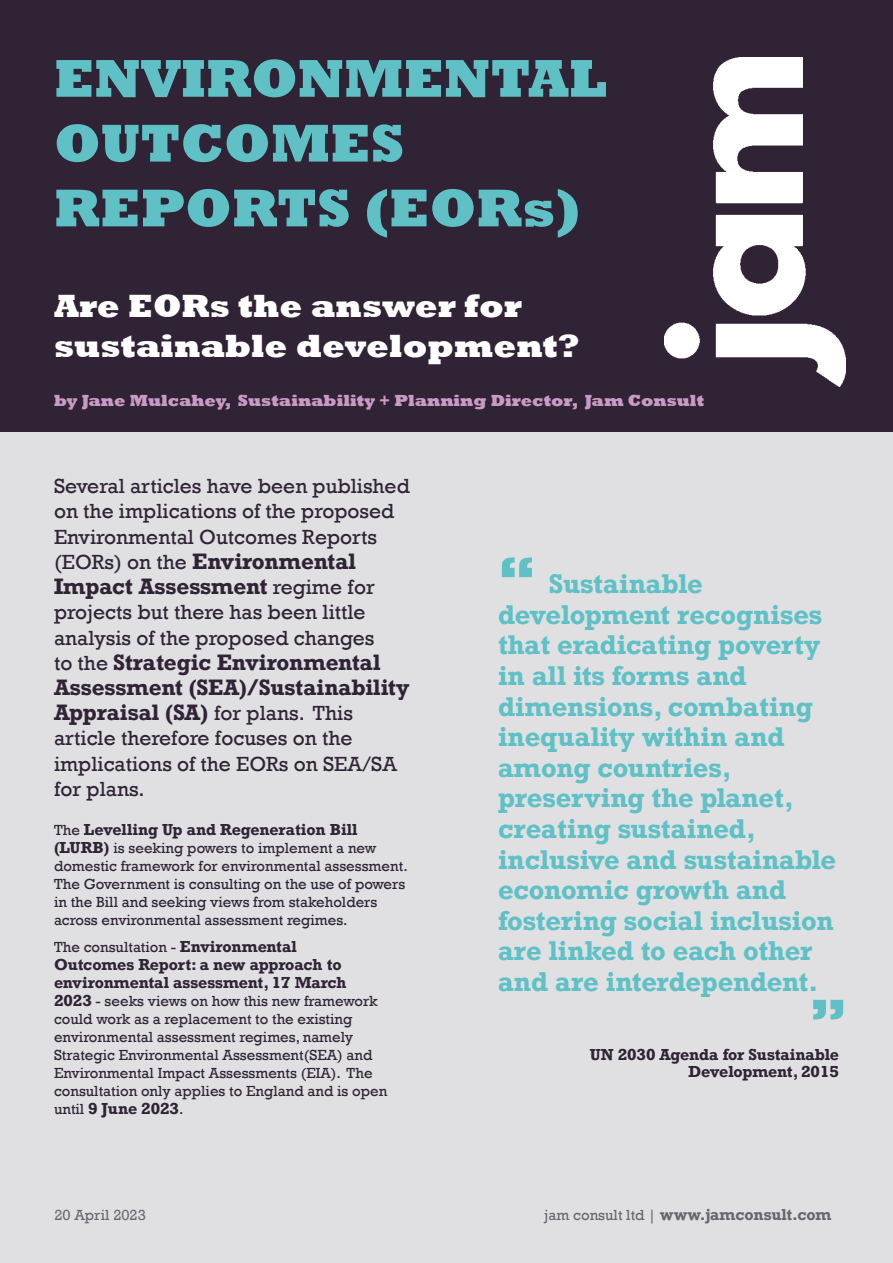
<style>
.page{position:relative;width:893px;height:1263px;background:#e0e0e2}
.page>*{position:absolute;margin:0;border:0;box-sizing:border-box;transform-origin:0 0}
.t1{font:800 54px "Rockwell";color:#5fc1c5}
.t2{font:800 52.5px "Rockwell";color:#5fc1c5}
.t3{font:800 33px/39.6px "Rockwell";color:#fff}
.t4{font:700 25.5px/30.6px "Rockwell";color:#5fc1c5}
.t5{font:21px/25.2px "Rockwell";color:#302335}
.t6{font:800 16.5px "Rockwell";color:#c99ac6}
.t7{font:15px/18px "Rockwell";color:#302335}
.t8{font:700 15px/16.5px "Rockwell";letter-spacing:-.01em;color:#302335;text-align:right}
.t9{font:700 15px "Rockwell";color:#6d6472}
.t10{font:15px "Rockwell";color:#6d6472}
.s1{font-weight:700}
.s2{font-weight:800;font-size:52.5px}
.s3{font-weight:400}
</style>
<div class="page">
<div style="left:0;top:0;width:893px;height:432px;background:#302335"></div>
<img style="left:664px;top:57px;width:181px;height:330px">
<p class="t1" style="left:54px;top:47px;width:554px">ENVIRONMENTAL</p>
<p class="t1" style="left:54px;top:112px;width:352px">OUTCOMES</p>
<p class="t1" style="left:54px;top:177px;width:528px">REPORTS (EORs)</p>
<p class="t3" style="left:54px;top:287px;width:526px">Are EORs the answer for sustainable development?</p>
<p class="t6" style="left:54px;top:391px;width:652px">by Jane Mulcahey, Sustainability + Planning Director, Jam Consult</p>
<p class="t5" style="left:54px;top:474px;width:357px">Several articles have been published on the implications of the proposed<br>Environmental Outcomes Reports (EORs) on the <span class="s1">Environmental<br>Impact Assessment</span> regime for projects but there has been little analysis of the proposed changes<br>to the <span class="s1">Strategic Environmental<br>Assessment (SEA)/Sustainability<br>Appraisal (SA)</span> for plans. This article therefore focuses on the implications of the EORs on SEA/SA for plans.</p>
<p class="t7" style="left:54px;top:821px;width:355px">The <span class="s1">Levelling Up and Regeneration Bill (LURB)</span> is seeking powers to implement a new domestic framework for environmental assessment.<br>The Government is consulting on the use of powers in the Bill and seeking views from stakeholders across environmental assessment regimes.</p>
<p class="t7" style="left:54px;top:938px;width:335px">The consultation - <span class="s1">Environmental<br>Outcomes Report: a new approach to environmental assessment, 17 March 2023</span> - seeks views on how this new framework could work as a replacement to the existing environmental assessment regimes, namely Strategic Environmental Assessment(SEA) and Environmental Impact Assessments (EIA). The consultation only applies to England and is open until <span class="s1">9 June 2023</span>.</p>
<p class="t4" style="left:498px;top:568px;width:340px"><span class="s2">“</span> Sustainable development recognises that eradicating poverty in all its forms and dimensions, combating inequality within and among countries, preserving the planet, creating sustained, inclusive and sustainable economic growth and fostering social inclusion are linked to each other and are interdependent.</p>
<p class="t2" style="left:809px;top:987px;width:39px">”</p>
<p class="t8" style="left:590px;top:1046px;width:251px">UN 2030 Agenda for Sustainable<br>Development, 2015</p>
<p class="t10" style="left:54px;top:1206px;width:93px">20 April 2023</p>
<p class="t9" style="left:544px;top:1205px;width:289px"><span class="s3">jam consult ltd |</span> www.jamconsult.com</p>
</div>
